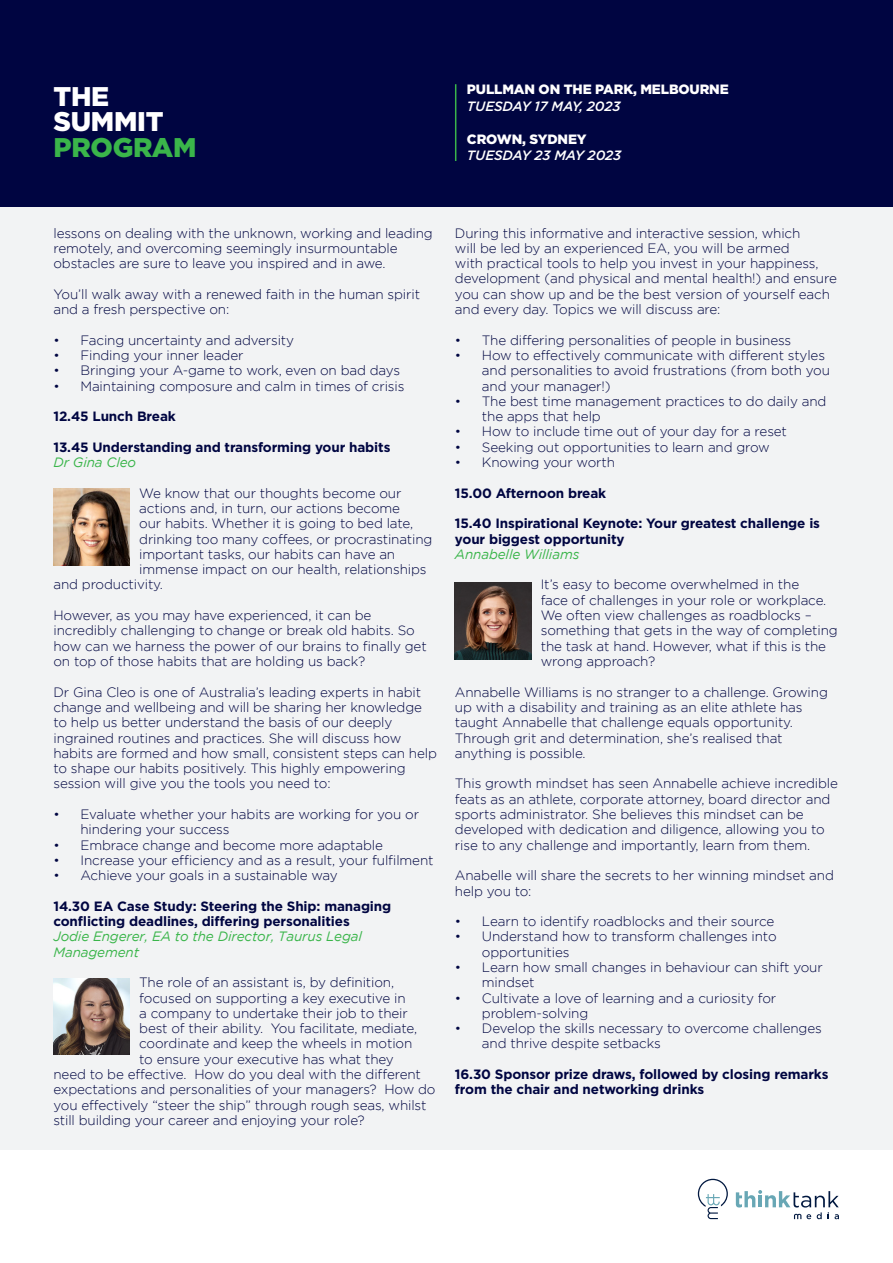
<style>
.page{position:relative;width:893px;height:1263px;background:#fff}
.page>*{position:absolute;margin:0;border:0;box-sizing:border-box;transform-origin:0 0}
.t1{font:900 27px "Gotham";letter-spacing:-.01em;color:#fff}
.t2{font:900 27px "Gotham";letter-spacing:-.01em;color:#3ab54a}
.t3{font:300 13.5px/15.3px "Gotham";letter-spacing:-.01em;color:#000541}
.t4{font:700 13.5px/15.3px "Gotham";letter-spacing:-.01em;color:#000541}
.t5{font:italic 13.5px/15.3px "Gotham";letter-spacing:-.01em;color:#3ab54a}
.t6{font:900 13.5px "Gotham";letter-spacing:-.01em;color:#fff}
.t7{font:italic 500 13.5px "Gotham";letter-spacing:-.01em;color:#fff}
</style>
<div class="page">
<svg style="left:698px;top:1179px;width:30px;height:40px"></svg>
<svg style="left:736px;top:1190px;width:103px;height:29px"></svg>
<div style="left:0;top:206px;width:893px;height:944px;background:#f2f3f4"></div>
<div style="left:0;top:0;width:893px;height:207px;background:#000541"></div>
<hr style="left:455px;top:84px;width:1px;height:77px;background:#3ab54a">
<img style="left:455px;top:583px;width:76px;height:76px">
<img style="left:53px;top:489px;width:77px;height:76px">
<img style="left:53px;top:978px;width:77px;height:77px">
<p class="t1" style="left:53px;top:81px;width:57px">THE</p>
<p class="t1" style="left:53px;top:106px;width:112px">SUMMIT</p>
<p class="t2" style="left:53px;top:132px;width:145px">PROGRAM</p>
<p class="t6" style="left:467px;top:81px;width:263px">PULLMAN ON THE PARK, MELBOURNE</p>
<p class="t7" style="left:467px;top:97px;width:155px">TUESDAY 17 MAY, 2023</p>
<p class="t6" style="left:467px;top:131px;width:121px">CROWN, SYDNEY</p>
<p class="t7" style="left:467px;top:146px;width:156px">TUESDAY 23 MAY 2023</p>
<p class="t3" style="left:53px;top:225px;width:381px">lessons on dealing with the unknown, working and leading remotely, and overcoming seemingly insurmountable obstacles are sure to leave you inspired and in awe.</p>
<p class="t3" style="left:53px;top:286px;width:368px">You’ll walk away with a renewed faith in the human spirit and a fresh perspective on:</p>
<p class="t3" style="left:53px;top:332px;width:242px">• Facing uncertainty and adversity</p>
<p class="t3" style="left:53px;top:347px;width:192px">• Finding your inner leader</p>
<p class="t3" style="left:53px;top:363px;width:348px">• Bringing your A-game to work, even on bad days</p>
<p class="t3" style="left:53px;top:378px;width:352px">• Maintaining composure and calm in times of crisis</p>
<p class="t4" style="left:53px;top:409px;width:124px">12.45 Lunch Break</p>
<p class="t4" style="left:53px;top:439px;width:338px">13.45 Understanding and transforming your habits</p>
<p class="t5" style="left:53px;top:455px;width:84px">Dr Gina Cleo</p>
<p class="t3" style="left:139px;top:485px;width:264px">We know that our thoughts become our</p>
<p class="t3" style="left:139px;top:500px;width:262px">actions and, in turn, our actions become</p>
<p class="t3" style="left:139px;top:516px;width:275px">our habits. Whether it is going to bed late,</p>
<p class="t3" style="left:139px;top:531px;width:295px">drinking too many coffees, or procrastinating</p>
<p class="t3" style="left:139px;top:546px;width:257px">important tasks, our habits can have an</p>
<p class="t3" style="left:139px;top:562px;width:289px">immense impact on our health, relationships</p>
<p class="t3" style="left:53px;top:577px;width:111px">and productivity.</p>
<p class="t3" style="left:53px;top:608px;width:375px">However, as you may have experienced, it can be incredibly challenging to change or break old habits. So how can we harness the power of our brains to finally get on top of those habits that are holding us back?</p>
<p class="t3" style="left:53px;top:684px;width:385px">Dr Gina Cleo is one of Australia’s leading experts in habit change and wellbeing and will be sharing her knowledge to help us better understand the basis of our deeply ingrained routines and practices. She will discuss how habits are formed and how small, consistent steps can help to shape our habits positively. This highly empowering session will give you the tools you need to:</p>
<p class="t3" style="left:80px;top:806px;width:340px;text-indent:-27px">• Evaluate whether your habits are working for you or hindering your success</p>
<p class="t3" style="left:53px;top:837px;width:331px">• Embrace change and become more adaptable</p>
<p class="t3" style="left:53px;top:852px;width:382px">• Increase your efficiency and as a result, your fulfilment</p>
<p class="t3" style="left:53px;top:868px;width:286px">• Achieve your goals in a sustainable way</p>
<p class="t4" style="left:53px;top:898px;width:339px">14.30 EA Case Study: Steering the Ship: managing conflicting deadlines, differing personalities</p>
<p class="t5" style="left:53px;top:929px;width:310px">Jodie Engerer, EA to the Director, Taurus Legal<br>Management</p>
<p class="t3" style="left:139px;top:975px;width:256px">The role of an assistant is, by definition,</p>
<p class="t3" style="left:139px;top:990px;width:268px">focused on supporting a key executive in</p>
<p class="t3" style="left:139px;top:1005px;width:270px">a company to undertake their job to their</p>
<p class="t3" style="left:139px;top:1021px;width:279px">best of their ability. You facilitate, mediate,</p>
<p class="t3" style="left:139px;top:1036px;width:275px">coordinate and keep the wheels in motion</p>
<p class="t3" style="left:139px;top:1051px;width:256px">to ensure your executive has what they</p>
<p class="t3" style="left:53px;top:1067px;width:369px">need to be effective. How do you deal with the different</p>
<p class="t3" style="left:53px;top:1082px;width:384px">expectations and personalities of your managers? How do</p>
<p class="t3" style="left:53px;top:1097px;width:374px">you effectively “steer the ship” through rough seas, whilst</p>
<p class="t3" style="left:53px;top:1112px;width:313px">still building your career and enjoying your role?</p>
<p class="t3" style="left:455px;top:225px;width:383px">During this informative and interactive session, which<br>will be led by an experienced EA, you will be armed<br>with practical tools to help you invest in your happiness, development (and physical and mental health!) and ensure you can show up and be the best version of yourself each and every day. Topics we will discuss are:</p>
<p class="t3" style="left:455px;top:332px;width:338px">• The differing personalities of people in business</p>
<p class="t3" style="left:482px;top:347px;width:350px;text-indent:-27px">• How to effectively communicate with different styles and personalities to avoid frustrations (from both you and your manager!)</p>
<p class="t3" style="left:482px;top:393px;width:346px;text-indent:-27px">• The best time management practices to do daily and the apps that help</p>
<p class="t3" style="left:455px;top:424px;width:334px">• How to include time out of your day for a reset</p>
<p class="t3" style="left:455px;top:439px;width:316px">• Seeking out opportunities to learn and grow</p>
<p class="t3" style="left:455px;top:455px;width:162px">• Knowing your worth</p>
<p class="t4" style="left:455px;top:485px;width:153px">15.00 Afternoon break</p>
<p class="t4" style="left:455px;top:516px;width:367px">15.40 Inspirational Keynote: Your greatest challenge is your biggest opportunity</p>
<p class="t5" style="left:455px;top:546px;width:126px">Annabelle Williams</p>
<p class="t3" style="left:541px;top:577px;width:299px">It’s easy to become overwhelmed in the<br>face of challenges in your role or workplace.<br>We often view challenges as roadblocks – something that gets in the way of completing the task at hand. However, what if this is the wrong approach?</p>
<p class="t3" style="left:455px;top:684px;width:374px">Annabelle Williams is no stranger to a challenge. Growing up with a disability and training as an elite athlete has taught Annabelle that challenge equals opportunity.<br>Through grit and determination, she’s realised that anything is possible.</p>
<p class="t3" style="left:455px;top:776px;width:385px">This growth mindset has seen Annabelle achieve incredible feats as an athlete, corporate attorney, board director and sports administrator. She believes this mindset can be developed with dedication and diligence, allowing you to rise to any challenge and importantly, learn from them.</p>
<p class="t3" style="left:455px;top:868px;width:380px">Anabelle will share the secrets to her winning mindset and help you to:</p>
<p class="t3" style="left:455px;top:914px;width:321px">• Learn to identify roadblocks and their source</p>
<p class="t3" style="left:482px;top:929px;width:296px;text-indent:-27px">• Understand how to transform challenges into opportunities</p>
<p class="t3" style="left:482px;top:959px;width:342px;text-indent:-27px">• Learn how small changes in behaviour can shift your mindset</p>
<p class="t3" style="left:482px;top:990px;width:296px;text-indent:-27px">• Cultivate a love of learning and a curiosity for problem-solving</p>
<p class="t3" style="left:482px;top:1021px;width:341px;text-indent:-27px">• Develop the skills necessary to overcome challenges and thrive despite setbacks</p>
<p class="t4" style="left:455px;top:1067px;width:375px">16.30 Sponsor prize draws, followed by closing remarks from the chair and networking drinks</p>
</div>
